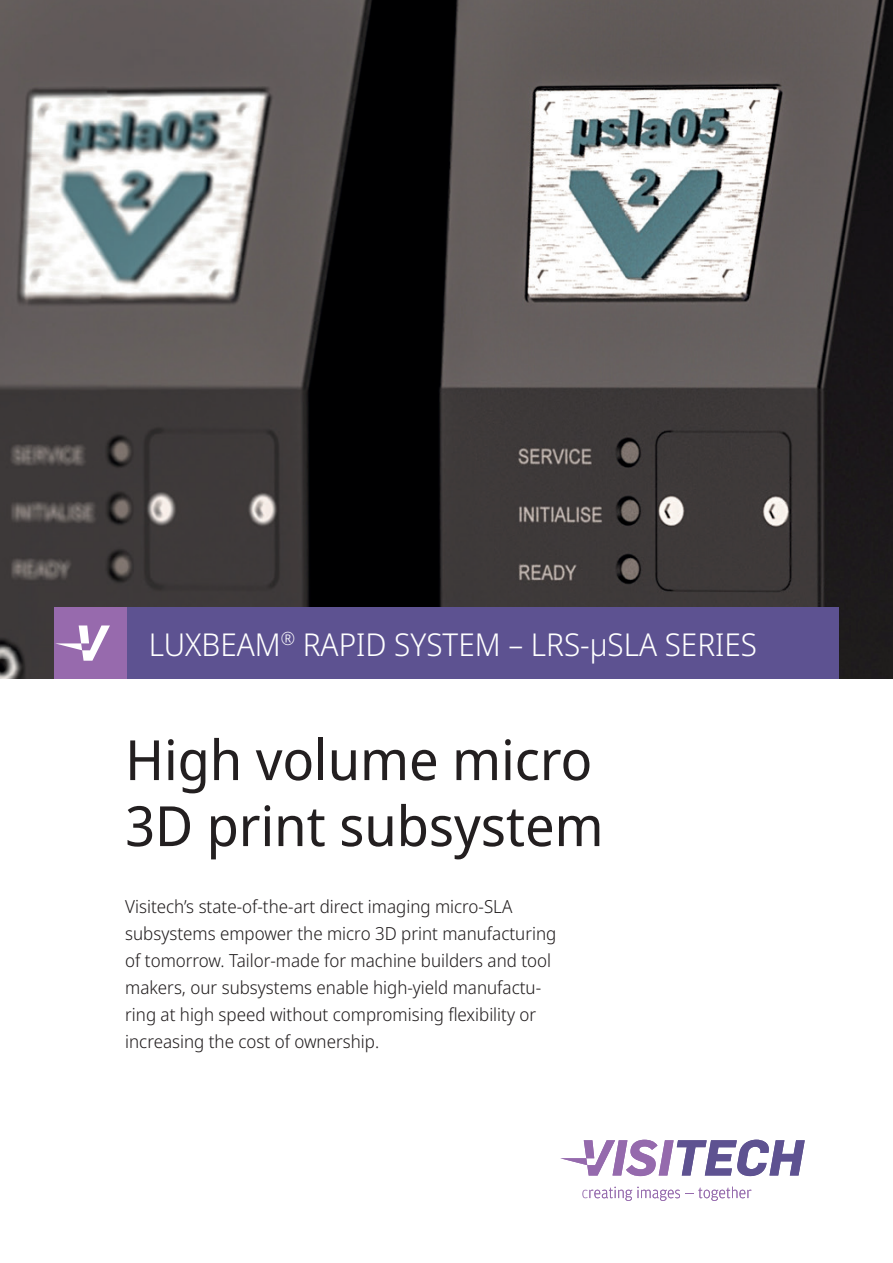
<style>
.page{position:relative;width:893px;height:1263px;background:#fff}
.page>*{position:absolute;margin:0;border:0;box-sizing:border-box;transform-origin:0 0}
.t1{font:55.5px/66px "Noto Sans Display";color:#231f20}
.t2{font:300 31.5px "Noto Sans Display";color:#fff}
.t3{font:300 18px/27px "Noto Sans Display";color:#231f20}
</style>
<div class="page">
<img style="left:0;top:0;width:893px;height:679px">
<svg style="left:560px;top:1140px;width:245px;height:36px"></svg>
<svg style="left:582px;top:1187px;width:169px;height:14px"></svg>
<div style="left:126px;top:607px;width:713px;height:72px;background:#5d5291"></div>
<div style="left:54px;top:607px;width:72px;height:72px;background:#976aad"></div>
<svg style="left:55px;top:625px;width:55px;height:36px"></svg>
<p class="t2" style="left:149px;top:622px;width:610px">LUXBEAM<sup>®</sup> RAPID SYSTEM – LRS-μSLA SERIES</p>
<p class="t1" style="left:125px;top:728px;width:480px">High volume micro<br>3D print subsystem</p>
<p class="t3" style="left:125px;top:894px;width:433px">Visitech’s state-of-the-art direct imaging micro-SLA subsystems empower the micro 3D print manufacturing of tomorrow. Tailor-made for machine builders and tool makers, our subsystems enable high-yield manufactu&shy;ring at high speed without compromising flexibility or increasing the cost of ownership.</p>
</div>
